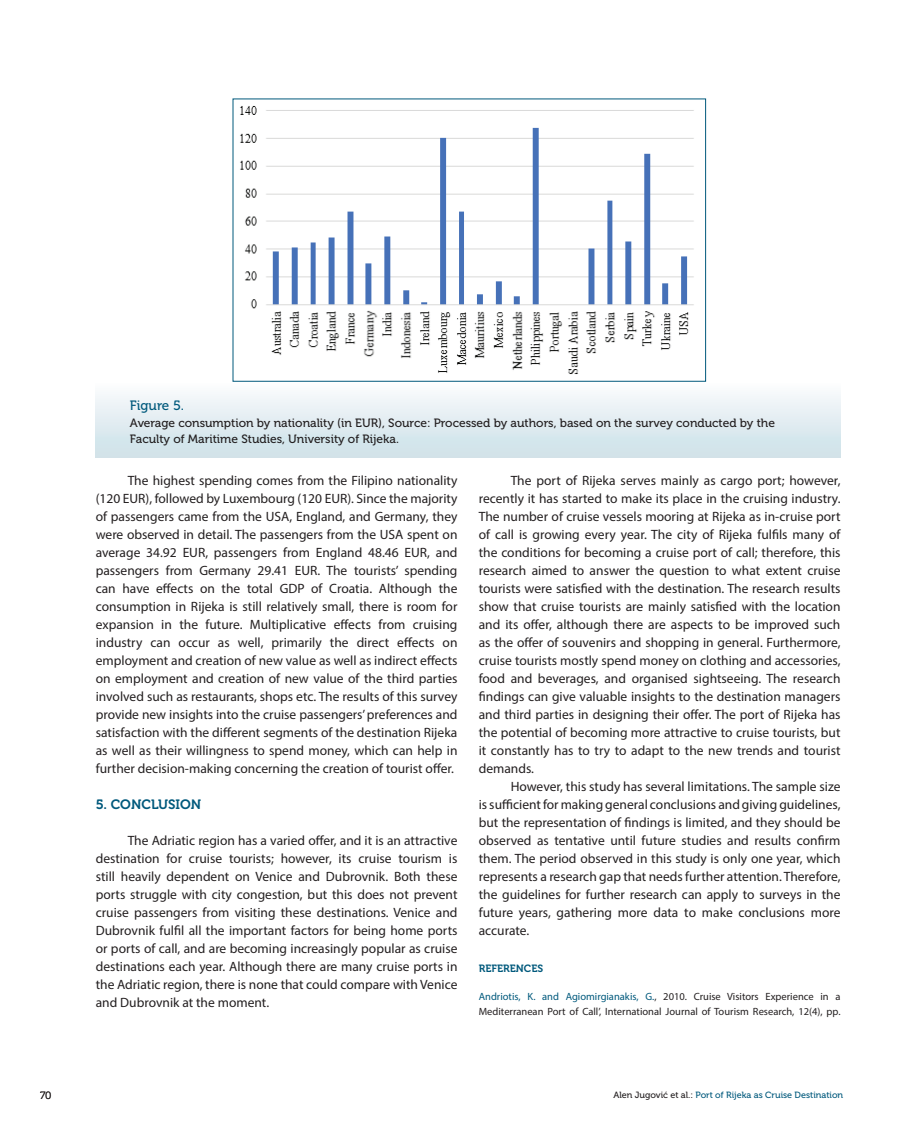
<style>
.page{position:relative;width:915px;height:1127px;background:#fff}
.page>*{position:absolute;margin:0;border:0;box-sizing:border-box;transform-origin:0 0}
.Body_text{font:13.5px/18px "Myriad Pro";color:#231f20;text-align:justify}
.podnaslov{font:13.5px "Museo 700";color:#00597c}
.Figure{font:13.5px "Museo 500";color:#00597c}
.Figure-2{font:12px/16.5px "Museo 500";color:#231f20}
.References{font:10.5px/15px "Myriad Pro";color:#231f20}
.Reference_naslov{font:10.5px "Museo 700";color:#00597c}
.t1{font:10.5px "Museo 300";color:#231f20}
.t2{font:9px "Museo 500";color:#00597c}
.s1{color:#00597c}
.s2{color:#231f20}
</style>
<div class="page">
<div style="left:96px;top:381px;width:744px;height:77px;background:linear-gradient(to bottom,#fdfdfe,#cce0e7)"></div>
<img style="left:240px;top:106px;width:454px;height:268px">
<p class="Figure" style="left:130px;top:398px;width:56px">Figure 5.</p>
<p class="Figure-2" style="left:130px;top:414px;width:646px">Average consumption by nationality (in EUR), Source: Processed by authors, based on the survey conducted by the<br>Faculty of Maritime Studies, University of Rijeka.</p>
<p class="Body_text" style="left:96px;top:472px;width:363px;text-indent:32px">The highest spending comes from the Filipino nationality (120 EUR), followed by Luxembourg (120 EUR). Since the majority of passengers came from the USA, England, and Germany, they were observed in detail. The passengers from the USA spent on average 34.92 EUR, passengers from England 48.46 EUR, and passengers from Germany 29.41 EUR. The tourists’ spending can have effects on the total GDP of Croatia. Although the consumption in Rijeka is still relatively small, there is room for expansion in the future. Multiplicative effects from cruising industry can occur as well, primarily the direct effects on employment and creation of new value as well as indirect effects on employment and creation of new value of the third parties involved such as restaurants, shops etc. The results of this survey provide new insights into the cruise passengers’ preferences and satisfaction with the different segments of the destination Rijeka as well as their willingness to spend money, which can help in further decision-making concerning the creation of tourist offer.</p>
<p class="podnaslov" style="left:96px;top:797px;width:107px">5. CONCLUSION</p>
<p class="Body_text" style="left:96px;top:832px;width:363px;text-indent:32px">The Adriatic region has a varied offer, and it is an attractive destination for cruise tourists; however, its cruise tourism is still heavily dependent on Venice and Dubrovnik. Both these ports struggle with city congestion, but this does not prevent cruise passengers from visiting these destinations. Venice and Dubrovnik fulfil all the important factors for being home ports or ports of call, and are becoming increasingly popular as cruise destinations each year. Although there are many cruise ports in the Adriatic region, there is none that could compare with Venice and Dubrovnik at the moment.</p>
<p class="Body_text" style="left:478px;top:472px;width:363px;text-indent:32px">The port of Rijeka serves mainly as cargo port; however, recently it has started to make its place in the cruising industry.<br>The number of cruise vessels mooring at Rijeka as in-cruise port of call is growing every year. The city of Rijeka fulfils many of the conditions for becoming a cruise port of call; therefore, this research aimed to answer the question to what extent cruise tourists were satisfied with the destination. The research results show that cruise tourists are mainly satisfied with the location and its offer, although there are aspects to be improved such as the offer of souvenirs and shopping in general. Furthermore, cruise tourists mostly spend money on clothing and accessories, food and beverages, and organised sightseeing. The research findings can give valuable insights to the destination managers and third parties in designing their offer. The port of Rijeka has the potential of becoming more attractive to cruise tourists, but it constantly has to try to adapt to the new trends and tourist demands.</p>
<p class="Body_text" style="left:478px;top:778px;width:363px;text-indent:32px">However, this study has several limitations. The sample size is sufficient for making general conclusions and giving guidelines, but the representation of findings is limited, and they should be observed as tentative until future studies and results confirm them. The period observed in this study is only one year, which represents a research gap that needs further attention. Therefore, the guidelines for further research can apply to surveys in the future years, gathering more data to make conclusions more accurate.</p>
<p class="Reference_naslov" style="left:478px;top:962px;width:66px">REFERENCES</p>
<p class="References" style="left:478px;top:988px;width:363px"><span class="s1">Andriotis, K. and Agiomirgianakis, G.</span>, 2010. Cruise Visitors Experience in a<br>Mediterranean Port of Call’, International Journal of Tourism Research, 12(4), pp.</p>
<p class="t1" style="left:40px;top:1090px;width:13px">70</p>
<p class="t2" style="left:613px;top:1090px;width:231px"><span class="s2">Alen Jugović et al.:</span> Port of Rijeka as Cruise Destination</p>
</div>
